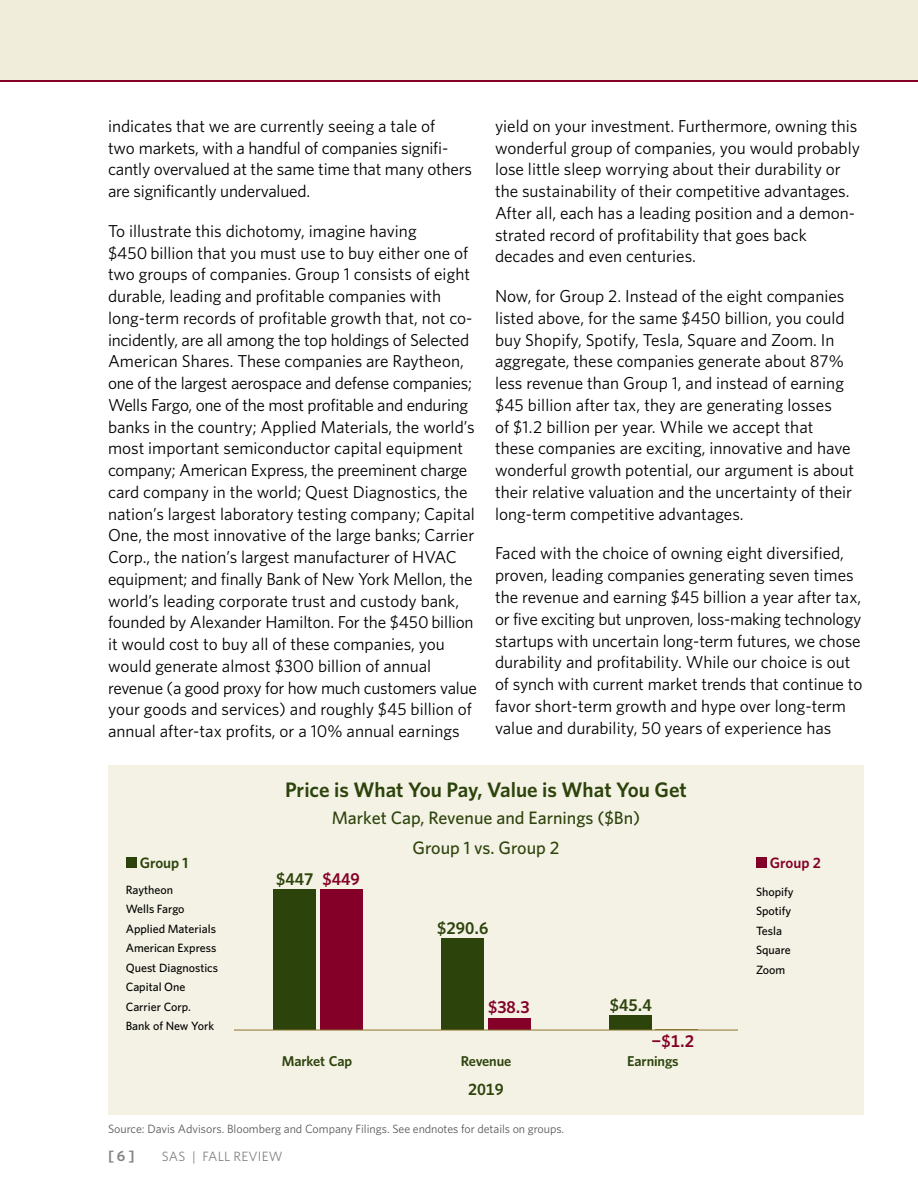
<style>
.page{position:relative;width:918px;height:1188px;background:#fff}
.page>*{position:absolute;margin:0;border:0;box-sizing:border-box;transform-origin:0 0}
.t1{font:600 21px "Whitney";color:#2d430c}
.t2{font:500 18px/30.2px "Whitney";color:#2d430c;text-align:center}
.t3{font:17.25px/21.8px "Whitney";color:#000}
.t4{font:600 17.25px "Whitney";color:#2d430c}
.t5{font:600 17.25px "Whitney";color:#840029}
.t6{font:600 16.5px "Whitney";color:#2d430c}
.t7{font:600 15px "Whitney";color:#2d430c}
.t8{font:600 15px "Whitney";color:#840029}
.t9{font:600 15px "Whitney";color:#808285}
.t10{font:600 14.25px "Whitney";letter-spacing:-.01em;color:#2d430c}
.t11{font:13.5px "Whitney";letter-spacing:.015em;color:#808285}
.t12{font:500 12px/19.5px "Whitney";color:#000}
.t13{font:12px "Whitney";color:#58595b}
.s1{color:#840029}
</style>
<div class="page">
<div style="left:0;top:0;width:918px;height:80px;background:#f0eedb"></div>
<hr style="left:0;top:80px;width:918px;height:2px;background:#840029">
<div style="left:108px;top:765px;width:756px;height:349px;background:#f4f2e4"></div>
<div style="left:320px;top:889px;width:42px;height:141px;background:#840029"></div>
<div style="left:488px;top:1018px;width:42px;height:12px;background:#840029"></div>
<div style="left:274px;top:890px;width:42px;height:140px;background:#2d430c"></div>
<div style="left:442px;top:939px;width:42px;height:91px;background:#2d430c"></div>
<div style="left:610px;top:1016px;width:42px;height:14px;background:#2d430c"></div>
<hr style="left:234px;top:1030px;width:504px;height:1px;background:#8b752e">
<svg style="left:126px;top:858px;width:10px;height:10px"></svg>
<svg style="left:756px;top:858px;width:10px;height:10px"></svg>
<p class="t3" style="left:108px;top:115px;width:365px">indicates that we are currently seeing a tale of<br>two markets, with a handful of companies signifi&shy;cantly overvalued at the same time that many others are significantly undervalued.</p>
<p class="t3" style="left:108px;top:220px;width:370px">To illustrate this dichotomy, imagine having<br>$450 billion that you must use to buy either one of two groups of companies. Group 1 consists of eight durable, leading and profitable companies with long-term records of profitable growth that, not co&shy;incidently, are all among the top holdings of Selected American Shares. These companies are Raytheon, one of the largest aerospace and defense companies; Wells Fargo, one of the most profitable and enduring banks in the country; Applied Materials, the world’s most important semiconductor capital equipment company; American Express, the preeminent charge card company in the world; Quest Diagnostics, the nation’s largest laboratory testing company; Capital One, the most innovative of the large banks; Carrier Corp., the nation’s largest manufacturer of HVAC equipment; and finally Bank of New York Mellon, the world’s leading corporate trust and custody bank, founded by Alexander Hamilton. For the $450 billion it would cost to buy all of these companies, you would generate almost $300 billion of annual revenue (a good proxy for how much customers value your goods and services) and roughly $45 billion of annual after-tax profits, or a 10% annual earnings</p>
<p class="t3" style="left:495px;top:115px;width:367px">yield on your investment. Furthermore, owning this wonderful group of companies, you would probably lose little sleep worrying about their durability or the sustainability of their competitive advantages.<br>After all, each has a leading position and a demon&shy;strated record of profitability that goes back decades and even centuries.</p>
<p class="t3" style="left:495px;top:285px;width:361px">Now, for Group 2. Instead of the eight companies listed above, for the same $450 billion, you could buy Shopify, Spotify, Tesla, Square and Zoom. In aggregate, these companies generate about 87% less revenue than Group 1, and instead of earning $45 billion after tax, they are generating losses<br>of $1.2 billion per year. While we accept that these companies are exciting, innovative and have wonderful growth potential, our argument is about their relative valuation and the uncertainty of their long-term competitive advantages.</p>
<p class="t3" style="left:495px;top:542px;width:369px">Faced with the choice of owning eight diversified, proven, leading companies generating seven times the revenue and earning $45 billion a year after tax, or five exciting but unproven, loss-making technology startups with uncertain long-term futures, we chose durability and profitability. While our choice is out of synch with current market trends that continue to favor short-term growth and hype over long-term value and durability, 50 years of experience has</p>
<p class="t7" style="left:140px;top:852px;width:50px">Group 1</p>
<p class="t12" style="left:126px;top:880px;width:94px">Raytheon<br>Wells Fargo<br>Applied Materials<br>American Express<br>Quest Diagnostics<br>Capital One<br>Carrier Corp.<br>Bank of New York</p>
<p class="t1" style="left:285px;top:776px;width:403px">Price is What You Pay, Value is What You Get</p>
<p class="t2" style="left:332px;top:803px;width:310px">Market Cap, Revenue and Earnings ($Bn)<br>Group 1 vs. Group 2</p>
<p class="t4" style="left:276px;top:868px;width:85px">$447 <span class="s1">$449</span></p>
<p class="t4" style="left:437px;top:917px;width:53px">$290.6</p>
<p class="t5" style="left:488px;top:996px;width:43px">$38.3</p>
<p class="t10" style="left:282px;top:1052px;width:72px">Market Cap</p>
<p class="t10" style="left:461px;top:1052px;width:52px">Revenue</p>
<p class="t6" style="left:468px;top:1079px;width:37px">2019</p>
<p class="t4" style="left:610px;top:993px;width:43px">$45.4</p>
<p class="t5" style="left:652px;top:1029px;width:44px">−$1.2</p>
<p class="t10" style="left:627px;top:1052px;width:53px">Earnings</p>
<p class="t13" style="left:108px;top:1121px;width:458px">Source: Davis Advisors. Bloomberg and Company Filings. See endnotes for details on groups.</p>
<p class="t9" style="left:108px;top:1146px;width:28px">[ 6 ]</p>
<p class="t11" style="left:162px;top:1147px;width:122px">SAS | FALL REVIEW</p>
<p class="t8" style="left:770px;top:852px;width:52px">Group 2</p>
<p class="t12" style="left:756px;top:882px;width:39px">Shopify<br>Spotify<br>Tesla<br>Square<br>Zoom</p>
</div>
